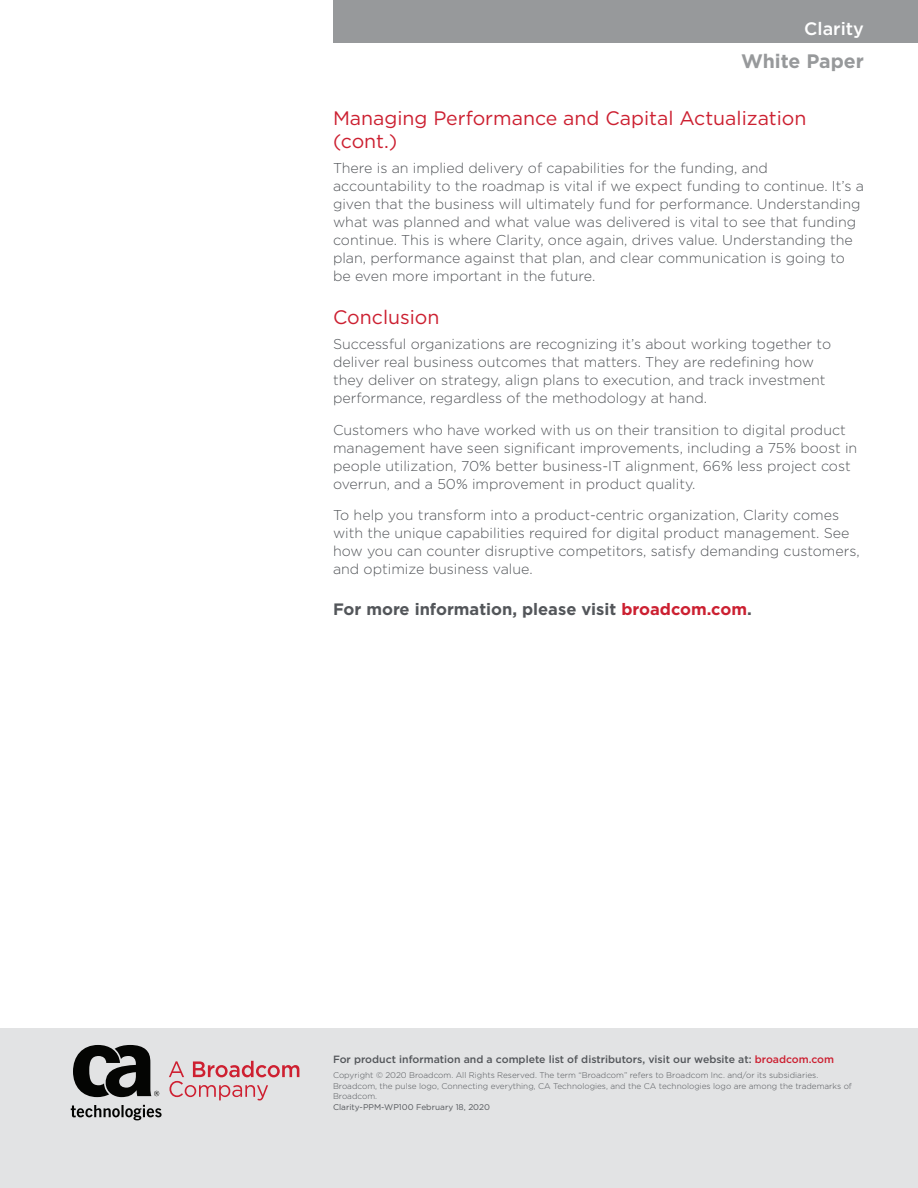
<style>
.page{position:relative;width:918px;height:1188px;background:#fff}
.page>*{position:absolute;margin:0;border:0;box-sizing:border-box;transform-origin:0 0}
.Body_Head{font:19.5px/23.4px "Gotham";color:#cc2031}
.t1{font:700 19.5px "Gotham";color:#97999b}
.t2{font:500 18px "Gotham";color:#fff}
.Key_Message_Block{font:700 16.5px "Gotham";color:#53565a}
.Body_Text{font:300 14.25px/18px "Gotham";color:#53565a}
.t3{font:500 10.5px "Gotham";color:#53565a}
.t4{font:300 8.25px/10.5px "Gotham";color:#53565a}
.t5{font:8.25px "Gotham";color:#53565a}
.s1{color:#cc2031}
</style>
<div class="page">
<div style="left:0;top:1028px;width:918px;height:160px;background:#e2e3e4"></div>
<div style="left:333px;top:0;width:585px;height:43px;background:#97999b"></div>
<svg style="left:169px;top:1061px;width:130px;height:39px"></svg>
<svg style="left:71px;top:1045px;width:91px;height:75px"></svg>
<p class="t2" style="left:804px;top:17px;width:61px">Clarity</p>
<h1 class="t1" style="left:741px;top:48px;width:124px">White Paper</h1>
<p class="Body_Head" style="left:333px;top:106px;width:475px">Managing Performance and Capital Actualization (cont.)</p>
<p class="Body_Text" style="left:333px;top:158px;width:532px">There is an implied delivery of capabilities for the funding, and accountability to the roadmap is vital if we expect funding to continue. It’s a given that the business will ultimately fund for performance. Understanding what was planned and what value was delivered is vital to see that funding continue. This is where Clarity, once again, drives value. Understanding the plan, performance against that plan, and clear communication is going to be even more important in the future.</p>
<p class="Body_Head" style="left:333px;top:305px;width:108px">Conclusion</p>
<p class="Body_Text" style="left:333px;top:335px;width:500px">Successful organizations are recognizing it’s about working together to deliver real business outcomes that matters. They are redefining how they deliver on strategy, align plans to execution, and track investment performance, regardless of the methodology at hand.</p>
<p class="Body_Text" style="left:333px;top:420px;width:526px">Customers who have worked with us on their transition to digital product management have seen significant improvements, including a 75% boost in people utilization, 70% better business-IT alignment, 66% less project cost overrun, and a 50% improvement in product quality.</p>
<p class="Body_Text" style="left:333px;top:506px;width:528px">To help you transform into a product-centric organization, Clarity comes with the unique capabilities required for digital product management. See how you can counter disruptive competitors, satisfy demanding customers, and optimize business value.</p>
<p class="Key_Message_Block" style="left:333px;top:598px;width:420px">For more information, please visit <span class="s1">broadcom.com</span>.</p>
<p class="t3" style="left:333px;top:1053px;width:503px">For product information and a complete list of distributors, visit our website at: <span class="s1">broadcom.com</span></p>
<p class="t4" style="left:333px;top:1070px;width:520px">Copyright © 2020 Broadcom. All Rights Reserved. The term “Broadcom” refers to Broadcom Inc. and/or its subsidiaries.<br>Broadcom, the pulse logo, Connecting everything, CA Technologies, and the CA technologies logo are among the trademarks of<br>Broadcom.</p>
<p class="t5" style="left:333px;top:1102px;width:158px">Clarity-PPM-WP100 February 18, 2020</p>
</div>
